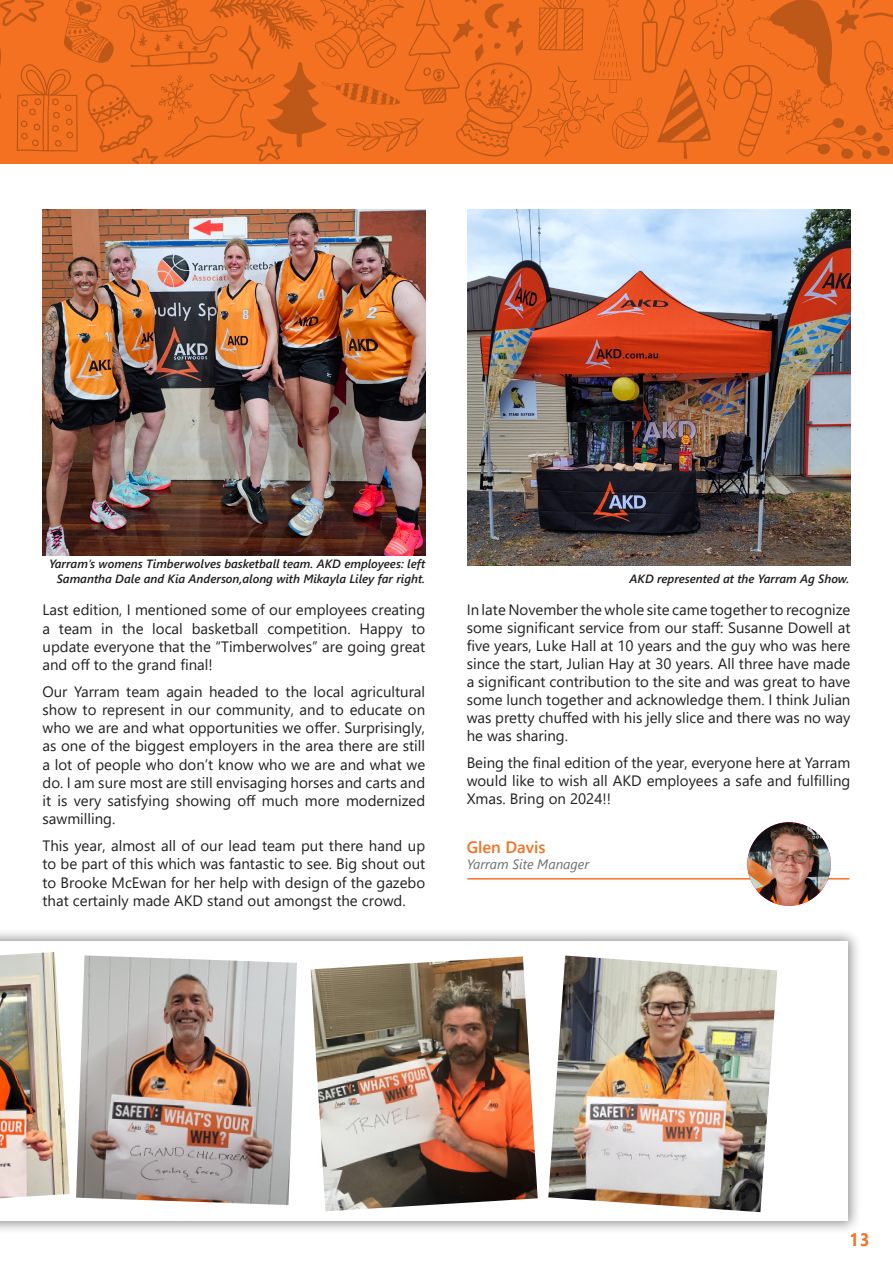
<style>
.page{position:relative;width:893px;height:1263px;background:#fff}
.page>*{position:absolute;margin:0;border:0;box-sizing:border-box;transform-origin:0 0}
.t1{font:700 18px "Segoe UI";color:#f37121;scale:.9 1}
.t2{font:600 16.5px "Segoe UI";color:#f37121}
.BODY{font:15px/18.3px "Segoe UI";color:#231f20;text-align:justify}
.t3{font:italic 13.5px "Segoe UI";color:#6c6d70}
.CAPTAIN{font:italic 600 12px/15px "Segoe UI";color:#231f20;text-align:right}
</style>
<div class="page">
<svg style="left:0;top:0;width:893px;height:164px;background:#ea6c1f"></svg>
<hr style="left:467px;top:878px;width:382px;height:1px;background:#f37121">
<img style="left:747px;top:822px;width:84px;height:84px;border-radius:42px">
<div style="left:0;top:927px;width:861px;height:307px;background:#231f20;opacity:.5"></div>
<div style="left:0;top:941px;width:848px;height:279px;background:#fff"></div>
<img style="left:0;top:952px;width:70px;height:246px">
<img style="left:311px;top:956px;width:227px;height:255px">
<img style="left:76px;top:955px;width:221px;height:250px">
<img style="left:548px;top:955px;width:229px;height:257px">
<img style="left:43px;top:209px;width:382px;height:347px">
<img style="left:468px;top:209px;width:382px;height:357px">
<p class="CAPTAIN" style="left:49px;top:555px;width:378px">Yarram’s womens Timberwolves basketball team. AKD employees: left<br>Samantha Dale and Kia Anderson,along with Mikayla Liley far right.</p>
<p class="BODY" style="left:43px;top:599px;width:384px">Last edition, I mentioned some of our employees creating a team in the local basketball competition. Happy to update everyone that the “Timberwolves” are going great and off to the grand final!</p>
<p class="BODY" style="left:43px;top:681px;width:384px">Our Yarram team again headed to the local agricultural show to represent in our community, and to educate on who we are and what opportunities we offer. Surprisingly, as one of the biggest employers in the area there are still a lot of people who don’t know who we are and what we do. I am sure most are still envisaging horses and carts and it is very satisfying showing off much more modernized sawmilling.</p>
<p class="BODY" style="left:43px;top:835px;width:384px">This year, almost all of our lead team put there hand up to be part of this which was fantastic to see. Big shout out to Brooke McEwan for her help with design of the gazebo that certainly made AKD stand out amongst the crowd.</p>
<p class="CAPTAIN" style="left:629px;top:570px;width:221px">AKD represented at the Yarram Ag Show.</p>
<p class="BODY" style="left:467px;top:600px;width:385px">In late November the whole site came together to recognize some significant service from our staff: Susanne Dowell at five years, Luke Hall at 10 years and the guy who was here since the start, Julian Hay at 30 years. All three have made a significant contribution to the site and was great to have some lunch together and acknowledge them. I think Julian was pretty chuffed with his jelly slice and there was no way he was sharing.</p>
<p class="BODY" style="left:467px;top:752px;width:385px">Being the final edition of the year, everyone here at Yarram would like to wish all AKD employees a safe and fulfilling Xmas. Bring on 2024!!</p>
<p class="t2" style="left:467px;top:831px;width:80px">Glen Davis</p>
<p class="t3" style="left:467px;top:852px;width:124px">Yarram Site Manager</p>
<p class="t1" style="left:849px;top:1222px;width:24px">13</p>
</div>
